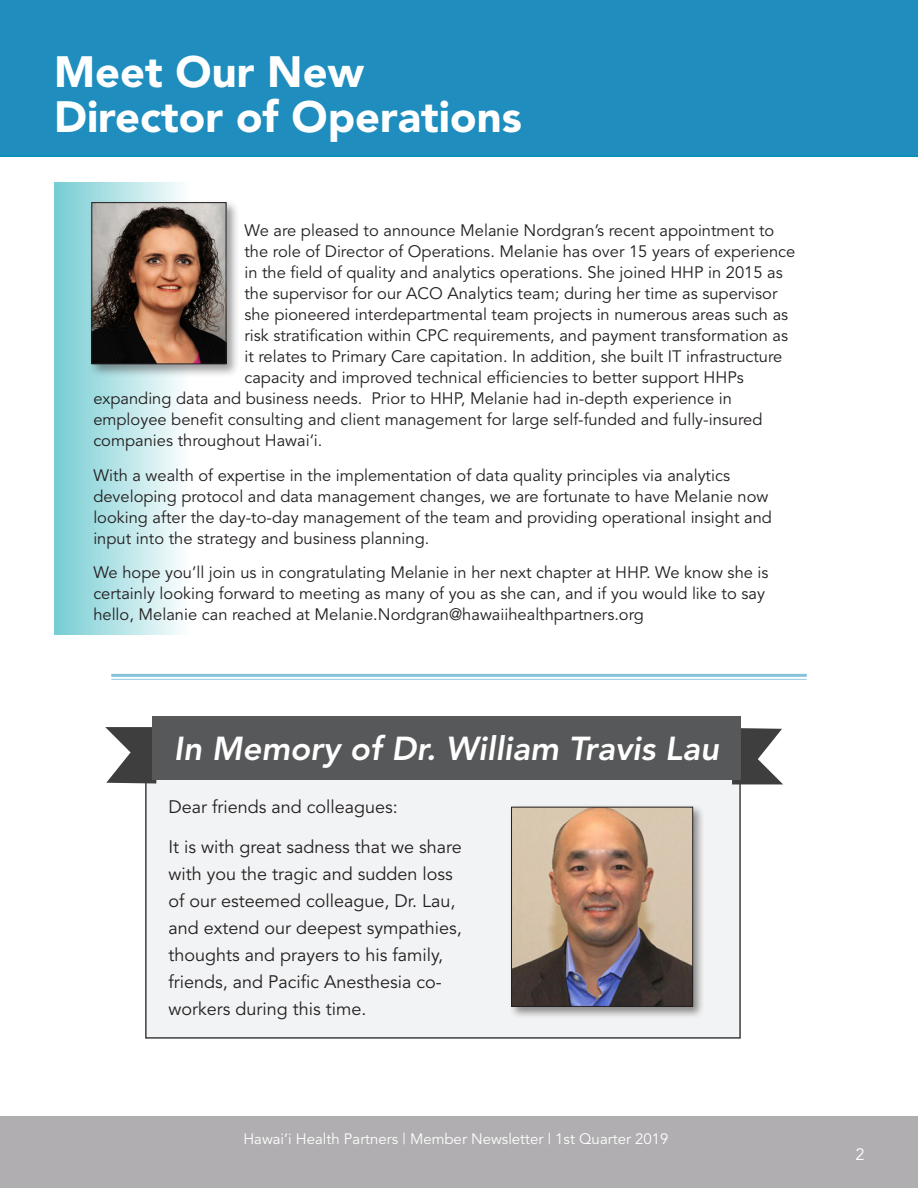
<style>
.page{position:relative;width:918px;height:1188px;background:#fff}
.page>*{position:absolute;margin:0;border:0;box-sizing:border-box;transform-origin:0 0}
.P1{font:900 43.5px/45px "Avenir";color:#fff}
.P1-2{font:italic 800 33px "Avenir";color:#fff}
.P1-3{font:18px/27px "Avenir";color:#231f20}
.t1{font:16.5px/21px "Avenir";color:#231f20}
.t2{font:16.5px "Avenir";color:#fff}
.t3{font:15px "Avenir";color:#fff}
</style>
<div class="page">
<div style="left:0;top:1117px;width:918px;height:71px;background:#b0aeb0"></div>
<div style="left:0;top:0;width:918px;height:157px;background:#1f8ebe"></div>
<div style="left:145px;top:738px;width:596px;height:301px;background:#f2f3f4;border:2px solid #3e3e3f"></div>
<svg style="left:732px;top:728px;width:51px;height:56px"></svg>
<svg style="left:105px;top:727px;width:51px;height:57px"></svg>
<div style="left:54px;top:182px;width:135px;height:453px;background:linear-gradient(to right,#75ccd2,#fdfefe)"></div>
<div style="left:88px;top:199px;width:152px;height:178px;background:#231f20;opacity:.45"></div>
<img style="left:93px;top:204px;width:131px;height:158px">
<div style="left:91px;top:202px;width:135px;height:162px;border:1px solid #231f20"></div>
<hr style="left:111px;top:674px;width:696px;height:3px;background:#1f8ebe">
<hr style="left:111px;top:679px;width:696px;height:1px;background:#1f8ebe">
<div style="left:152px;top:716px;width:589px;height:64px;background:#57585a"></div>
<div style="left:508px;top:804px;width:198px;height:215px;background:#231f20;opacity:.5"></div>
<img style="left:513px;top:809px;width:178px;height:196px">
<div style="left:511px;top:807px;width:182px;height:200px;border:1px solid #231f20"></div>
<p class="P1" style="left:54px;top:49px;width:469px">Meet Our New<br>Director of Operations</p>
<p class="t1" style="left:244px;top:220px;width:531px">We are pleased to announce Melanie Nordgran’s recent appointment to</p>
<p class="t1" style="left:244px;top:241px;width:552px">the role of Director of Operations. Melanie has over 15 years of experience</p>
<p class="t1" style="left:244px;top:262px;width:540px">in the field of quality and analytics operations. She joined HHP in 2015 as</p>
<p class="t1" style="left:244px;top:283px;width:535px">the supervisor for our ACO Analytics team; during her time as supervisor</p>
<p class="t1" style="left:244px;top:304px;width:545px">she pioneered interdepartmental team projects in numerous areas such as</p>
<p class="t1" style="left:244px;top:325px;width:545px">risk stratification within CPC requirements, and payment transformation as</p>
<p class="t1" style="left:244px;top:346px;width:540px">it relates to Primary Care capitation. In addition, she built IT infrastructure</p>
<p class="t1" style="left:244px;top:367px;width:501px">capacity and improved technical efficiencies to better support HHPs</p>
<p class="t1" style="left:93px;top:388px;width:640px">expanding data and business needs. Prior to HHP, Melanie had in-depth experience in</p>
<p class="t1" style="left:93px;top:409px;width:671px">employee benefit consulting and client management for large self-funded and fully-insured</p>
<p class="t1" style="left:93px;top:430px;width:231px">companies throughout Hawai‘i.</p>
<p class="t1" style="left:93px;top:465px;width:680px">With a wealth of expertise in the implementation of data quality principles via analytics developing protocol and data management changes, we are fortunate to have Melanie now looking after the day-to-day management of the team and providing operational insight and input into the strategy and business planning.</p>
<p class="t1" style="left:93px;top:562px;width:677px">We hope you’ll join us in congratulating Melanie in her next chapter at HHP. We know she is certainly looking forward to meeting as many of you as she can, and if you would like to say hello, Melanie can reached at Melanie.Nordgran@hawaiihealthpartners.org</p>
<p class="P1-2" style="left:174px;top:729px;width:547px">In Memory of Dr. William Travis Lau</p>
<p class="P1-3" style="left:168px;top:793px;width:231px">Dear friends and colleagues:</p>
<p class="P1-3" style="left:168px;top:834px;width:295px">It is with great sadness that we share with you the tragic and sudden loss of our esteemed colleague, Dr. Lau, and extend our deepest sympathies, thoughts and prayers to his family, friends, and Pacific Anesthesia co&shy;workers during this time.</p>
<p class="t3" style="left:243px;top:1130px;width:427px">Hawai’i Health Partners | Member Newsletter | 1st Quarter 2019</p>
<p class="t2" style="left:855px;top:1145px;width:11px">2</p>
</div>
